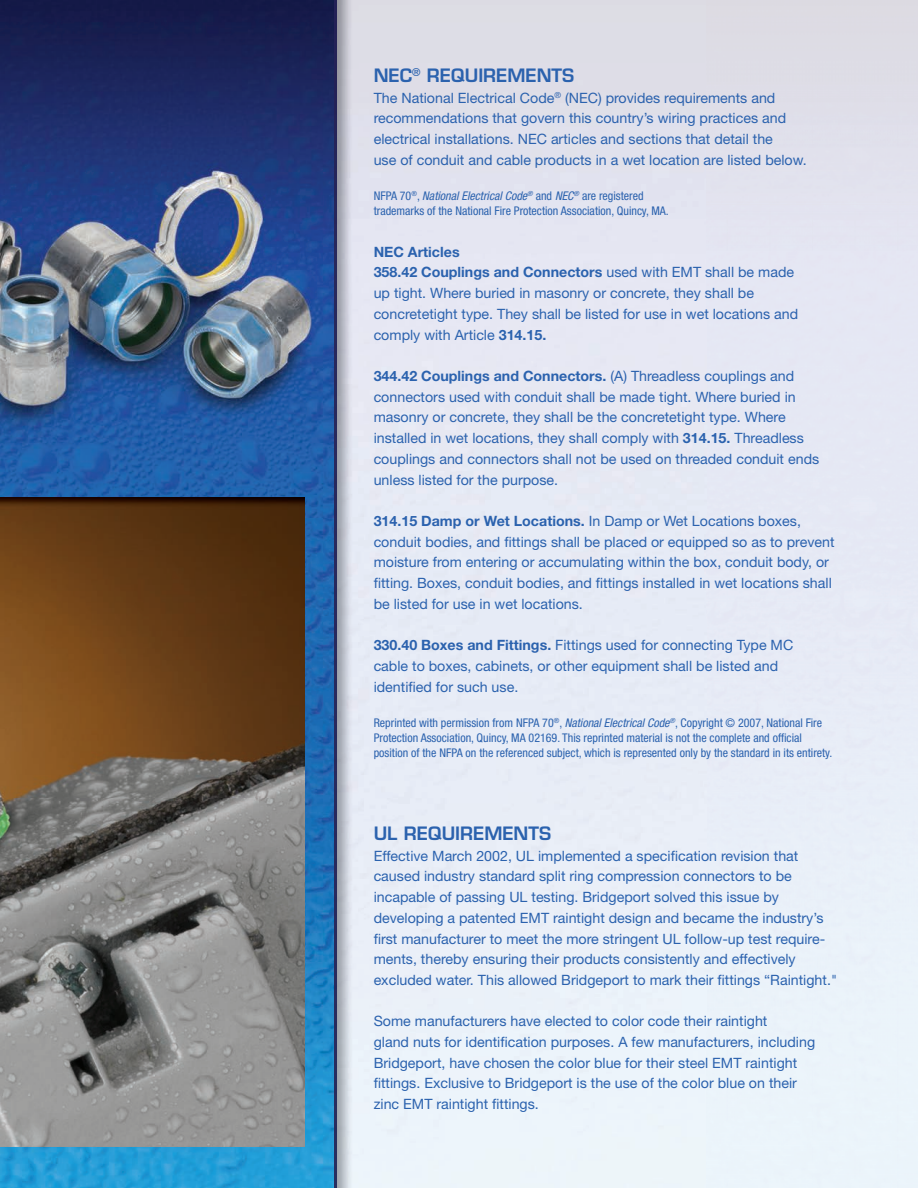
<style>
.page{position:relative;width:918px;height:1188px;background:#fff}
.page>*{position:absolute;margin:0;border:0;box-sizing:border-box;transform-origin:0 0}
.t1{font:600 18px "Eurostile";color:#2b62ae}
.t2{font:14.25px/20.7px "Helvetica Neue";color:#2b62ae}
.t3{font:condensed 12px/15px "Helvetica Neue";color:#2b62ae}
.s1{font-style:italic}
.s2{font-weight:700}
</style>
<div class="page">
<img style="left:0;top:0;width:918px;height:1188px">
<img style="left:0;top:498px;width:305px;height:649px">
<p class="t1" style="left:374px;top:64px;width:202px">NEC<sup>®</sup> REQUIREMENTS</p>
<p class="t2" style="left:374px;top:87px;width:435px">The National Electrical Code<sup>®</sup> (NEC) provides requirements and recommendations that govern this country’s wiring practices and electrical installations. NEC articles and sections that detail the<br>use of conduit and cable products in a wet location are listed below.</p>
<p class="t3" style="left:374px;top:189px;width:297px">NFPA 70<sup>®</sup>, <span class="s1">National Electrical Code</span><sup>®</sup> and <span class="s1">NEC</span><sup>®</sup> are registered trademarks of the National Fire Protection Association, Quincy, MA.</p>
<p class="t2" style="left:374px;top:241px;width:426px"><span class="s2">NEC Articles<br>358.42 Couplings and Connectors</span> used with EMT shall be made up tight. Where buried in masonry or concrete, they shall be concretetight type. They shall be listed for use in wet locations and comply with Article <span class="s2">314.15.</span></p>
<p class="t2" style="left:374px;top:365px;width:447px"><span class="s2">344.42 Couplings and Connectors.</span> (A) Threadless couplings and connectors used with conduit shall be made tight. Where buried in masonry or concrete, they shall be the concretetight type. Where installed in wet locations, they shall comply with <span class="s2">314.15.</span> Threadless couplings and connectors shall not be used on threaded conduit ends unless listed for the purpose.</p>
<p class="t2" style="left:374px;top:510px;width:462px"><span class="s2">314.15 Damp or Wet Locations.</span> In Damp or Wet Locations boxes, conduit bodies, and fittings shall be placed or equipped so as to prevent moisture from entering or accumulating within the box, conduit body, or fitting. Boxes, conduit bodies, and fittings installed in wet locations shall be listed for use in wet locations.</p>
<p class="t2" style="left:374px;top:635px;width:421px"><span class="s2">330.40 Boxes and Fittings.</span> Fittings used for connecting Type MC cable to boxes, cabinets, or other equipment shall be listed and identified for such use.</p>
<p class="t3" style="left:374px;top:715px;width:460px">Reprinted with permission from NFPA 70<sup>®</sup>, <span class="s1">National Electrical Code</span><sup>®</sup>, Copyright © 2007, National Fire<br>Protection Association, Quincy, MA 02169. This reprinted material is not the complete and official position of the NFPA on the referenced subject, which is represented only by the standard in its entirety.</p>
<p class="t1" style="left:374px;top:822px;width:179px">UL REQUIREMENTS</p>
<p class="t2" style="left:374px;top:845px;width:465px">Effective March 2002, UL implemented a specification revision that caused industry standard split ring compression connectors to be incapable of passing UL testing. Bridgeport solved this issue by developing a patented EMT raintight design and became the industry’s first manufacturer to meet the more stringent UL follow-up test require&shy;ments, thereby ensuring their products consistently and effectively excluded water. This allowed Bridgeport to mark their fittings “Raintight."</p>
<p class="t2" style="left:374px;top:1011px;width:443px">Some manufacturers have elected to color code their raintight<br>gland nuts for identification purposes. A few manufacturers, including Bridgeport, have chosen the color blue for their steel EMT raintight fittings. Exclusive to Bridgeport is the use of the color blue on their zinc EMT raintight fittings.</p>
</div>
